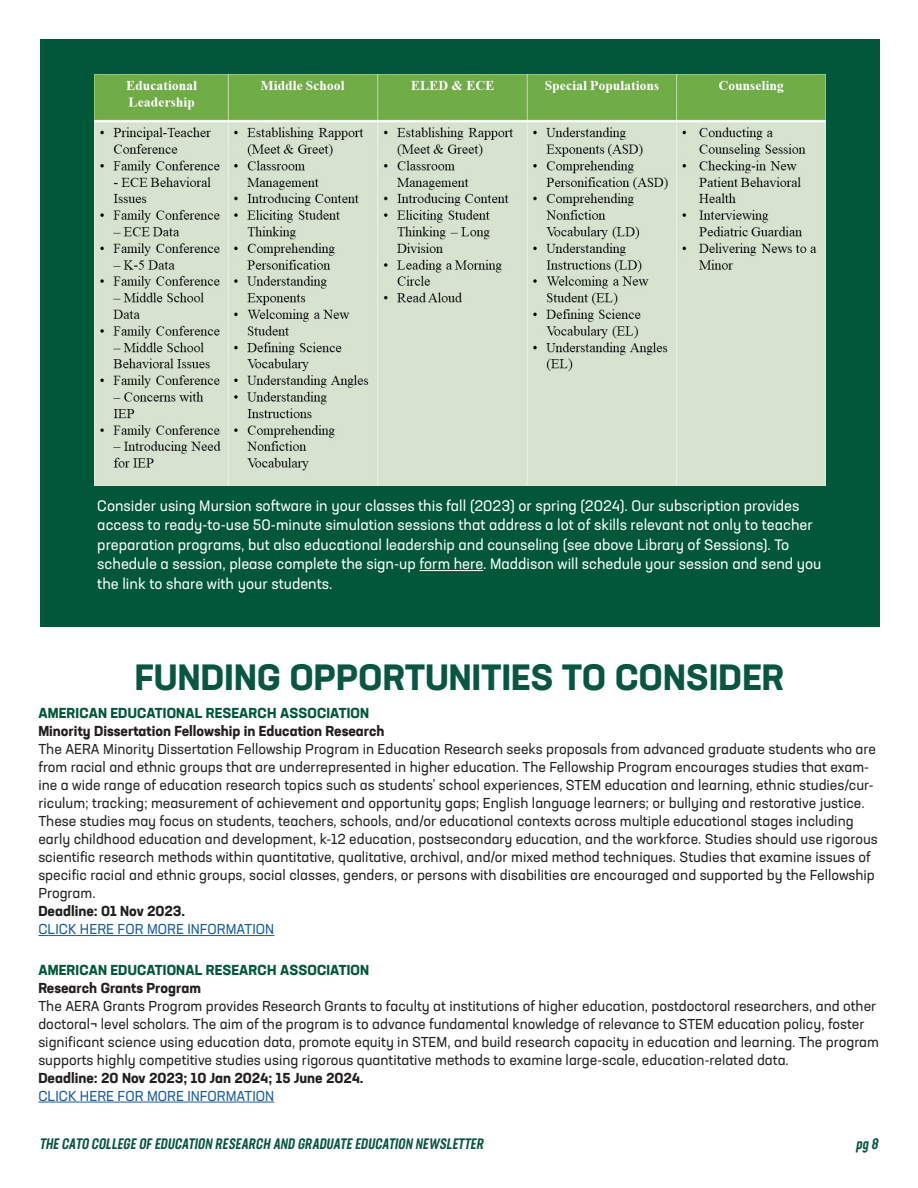
<style>
.page{position:relative;width:918px;height:1188px;background:#fff}
.page>*{position:absolute;margin:0;border:0;box-sizing:border-box;transform-origin:0 0}
.t1{font:700 36px "Neusa Next Std";letter-spacing:.01em;color:#085542}
.body{font:15px/19.5px "Neusa Next Std";color:#fff}
.t2{font:italic 500 15px "Neusa Next Std Compact";color:#085542}
.oppo_body{font:14.25px/18px "Neusa Next Std";color:#231f20}
.oppo_body-2{font:14.25px "Neusa Next Std";color:#175d9e}
.s1{font-weight:700;color:#005739}
.s2{font-weight:700}
</style>
<div class="page">
<hr style="left:38px;top:935px;width:236px;height:1px;background:#175d9e">
<hr style="left:38px;top:1102px;width:236px;height:1px;background:#175d9e">
<div style="left:40px;top:39px;width:840px;height:587px;background:#005739"></div>
<hr style="left:419px;top:570px;width:64px;height:1px;background:#fff">
<img style="left:94px;top:75px;width:732px;height:411px">
<p class="body" style="left:97px;top:495px;width:726px">Consider using Mursion software in your classes this fall (2023) or spring (2024). Our subscription provides access to ready-to-use 50-minute simulation sessions that address a lot of skills relevant not only to teacher preparation programs, but also educational leadership and counseling (see above Library of Sessions). To schedule a session, please complete the sign-up form here. Maddison will schedule your session and send you the link to share with your students.</p>
<p class="t1" style="left:135px;top:654px;width:651px">FUNDING OPPORTUNITIES TO CONSIDER</p>
<p class="oppo_body" style="left:38px;top:704px;width:841px"><span class="s1">AMERICAN EDUCATIONAL RESEARCH ASSOCIATION<br></span><span class="s2">Minority Dissertation Fellowship in Education Research<br></span>The AERA Minority Dissertation Fellowship Program in Education Research seeks proposals from advanced graduate students who are from racial and ethnic groups that are underrepresented in higher education. The Fellowship Program encourages studies that exam&shy;ine a wide range of education research topics such as students’ school experiences, STEM education and learning, ethnic studies/cur&shy;riculum; tracking; measurement of achievement and opportunity gaps; English language learners; or bullying and restorative justice.<br>These studies may focus on students, teachers, schools, and/or educational contexts across multiple educational stages including early childhood education and development, k-12 education, postsecondary education, and the workforce. Studies should use rigorous scientific research methods within quantitative, qualitative, archival, and/or mixed method techniques. Studies that examine issues of specific racial and ethnic groups, social classes, genders, or persons with disabilities are encouraged and supported by the Fellowship Program.<br><span class="s2">Deadline: 01 Nov 2023.</span></p>
<p class="oppo_body-2" style="left:38px;top:920px;width:237px">CLICK HERE FOR MORE INFORMATION</p>
<p class="oppo_body" style="left:38px;top:960px;width:842px"><span class="s1">AMERICAN EDUCATIONAL RESEARCH ASSOCIATION<br></span><span class="s2">Research Grants Program<br></span>The AERA Grants Program provides Research Grants to faculty at institutions of higher education, postdoctoral researchers, and other doctoral¬ level scholars. The aim of the program is to advance fundamental knowledge of relevance to STEM education policy, foster significant science using education data, promote equity in STEM, and build research capacity in education and learning. The program supports highly competitive studies using rigorous quantitative methods to examine large-scale, education-related data.<br><span class="s2">Deadline: 20 Nov 2023; 10 Jan 2024; 15 June 2024.</span></p>
<p class="oppo_body-2" style="left:38px;top:1087px;width:237px">CLICK HERE FOR MORE INFORMATION</p>
<p class="t2" style="left:39px;top:1134px;width:448px">THE CATO COLLEGE OF EDUCATION RESEARCH AND GRADUATE EDUCATION NEWSLETTER</p>
<p class="t2" style="left:856px;top:1134px;width:27px">pg 8</p>
</div>
